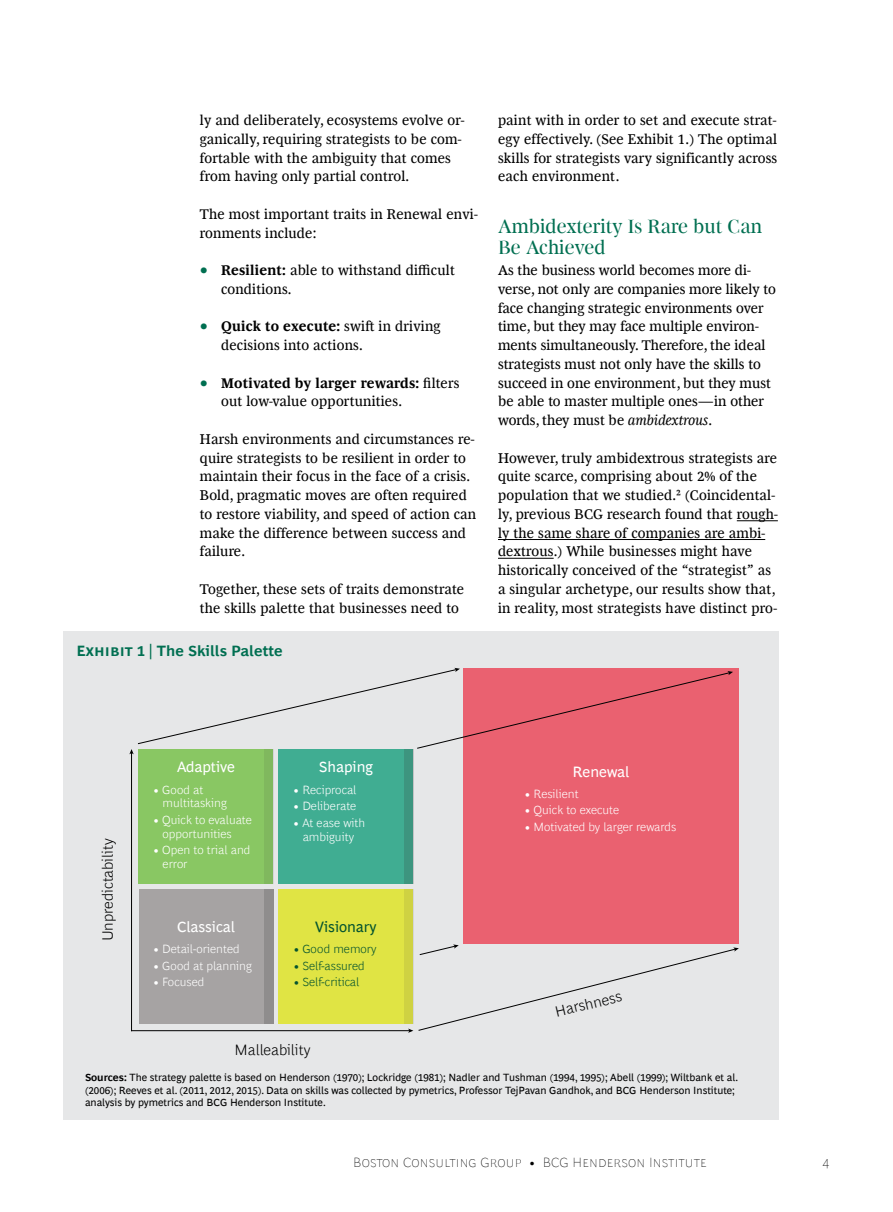
<style>
.page{position:relative;width:893px;height:1212px;background:#fff}
.page>*{position:absolute;margin:0;border:0;box-sizing:border-box;transform-origin:0 0}
.t1{font:19.5px/20.2px "Henderson BCG Serif Head";letter-spacing:.005em;color:#006f51}
.t2{font:300 15.15px "Henderson BCG Sans";color:#000}
.t3{font:15.15px "Henderson BCG Sans";color:#fff}
.t4{font:15.15px "Henderson BCG Sans";color:#05542f}
.t5{font:700 15px "Henderson BCG Sans";letter-spacing:.005em;color:#006f51}
.t6{font:14.25px/18.8px "Henderson BCG Serif";letter-spacing:.015em;color:#000}
.t7{font:100 13.5px "Henderson BCG Sans";letter-spacing:.01em;color:#000}
.t8{font:300 12px/13.5px "Henderson BCG Sans";color:#fff}
.t9{font:300 12px "Henderson BCG Sans";color:#05542f}
.t10{font:10.5px/12.8px "Henderson BCG Sans";color:#000}
.s1{font-size:18px;color:#006f51}
.s2{font-weight:700}
.s3{font-style:italic}
</style>
<div class="page">
<hr style="left:737px;top:520px;width:41px;height:1px;background:#000">
<hr style="left:498px;top:539px;width:267px;height:1px;background:#000">
<hr style="left:498px;top:558px;width:56px;height:1px;background:#000">
<div style="left:64px;top:632px;width:714px;height:487px;background:#e6e7e8"></div>
<div style="left:138px;top:749px;width:135px;height:135px;background:#89c763"></div>
<div style="left:279px;top:749px;width:134px;height:135px;background:#40ad92"></div>
<div style="left:139px;top:889px;width:134px;height:134px;background:#a6a3a3"></div>
<div style="left:279px;top:889px;width:134px;height:134px;background:#e0e444"></div>
<div style="left:463px;top:668px;width:276px;height:276px;background:#ea6170"></div>
<hr style="left:131px;top:753px;width:1px;height:278px;background:#000">
<hr style="left:132px;top:1030px;width:278px;height:1px;background:#000">
<svg style="left:408px;top:1028px;width:5px;height:5px"></svg>
<svg style="left:419px;top:944px;width:320px;height:87px"></svg>
<svg style="left:129px;top:668px;width:604px;height:86px"></svg>
<div style="left:264px;top:749px;width:9px;height:135px;background:#80b85e"></div>
<div style="left:404px;top:889px;width:9px;height:134px;background:#cfd242"></div>
<div style="left:404px;top:749px;width:9px;height:135px;background:#3d957f"></div>
<div style="left:264px;top:889px;width:9px;height:134px;background:#8f8d8d"></div>
<p class="t6" style="left:200px;top:110px;width:266px">ly and deliberately, ecosystems evolve or&shy;ganically, requiring strategists to be com&shy;fortable with the ambiguity that comes from having only partial control.</p>
<p class="t6" style="left:200px;top:203px;width:279px">The most important traits in Renewal envi&shy;ronments include:</p>
<p class="t6" style="left:221px;top:260px;width:235px;text-indent:-21px"><span class="s1">•</span> <span class="s2">Resilient:</span> able to withstand difficult conditions.</p>
<p class="t6" style="left:221px;top:316px;width:221px;text-indent:-21px"><span class="s1">•</span> <span class="s2">Quick to execute:</span> swift in driving decisions into actions.</p>
<p class="t6" style="left:221px;top:372px;width:240px;text-indent:-21px"><span class="s1">•</span> <span class="s2">Motivated by larger rewards:</span> filters out low-value opportunities.</p>
<p class="t6" style="left:200px;top:428px;width:278px">Harsh environments and circumstances re&shy;quire strategists to be resilient in order to maintain their focus in the face of a crisis.<br>Bold, pragmatic moves are often required to restore viability, and speed of action can make the difference between success and failure.</p>
<p class="t6" style="left:200px;top:578px;width:266px">Together, these sets of traits demonstrate the skills palette that businesses need to</p>
<p class="t5" style="left:77px;top:639px;width:208px">Exhibit 1 | The Skills Palette</p>
<p class="t6" style="left:498px;top:110px;width:281px;text-align:justify">paint with in order to set and execute strat&shy;egy effectively. (See Exhibit 1.) The optimal skills for strategists vary significantly across each environment.</p>
<h1 class="t1" style="left:498px;top:215px;width:265px">Ambidexterity Is Rare but Can<br>Be Achieved</h1>
<p class="t6" style="left:498px;top:260px;width:279px">As the business world becomes more di&shy;verse, not only are companies more likely to face changing strategic environments over time, but they may face multiple environ&shy;ments simultaneously. Therefore, the ideal strategists must not only have the skills to succeed in one environment, but they must be able to master multiple ones—in other words, they must be <span class="s3">ambidextrous</span>.</p>
<p class="t6" style="left:498px;top:447px;width:281px">However, truly ambidextrous strategists are quite scarce, comprising about 2% of the population that we studied.² (Coincidental&shy;ly, previous BCG research found that rough&shy;ly the same share of companies are ambi&shy;dextrous.) While businesses might have historically conceived of the “strategist” as a singular archetype, our results show that, in reality, most strategists have distinct pro-</p>
<p class="t2" style="left:97px;top:941px;width:104px;rotate:-90deg">Unpredictability</p>
<p class="t3" style="left:177px;top:756px;width:59px">Adaptive</p>
<p class="t3" style="left:319px;top:756px;width:56px">Shaping</p>
<p class="t8" style="left:163px;top:782px;width:66px;text-indent:-9px">• Good at multitasking</p>
<p class="t8" style="left:163px;top:812px;width:91px;text-indent:-9px">• Quick to evaluate opportunities</p>
<p class="t8" style="left:163px;top:842px;width:89px;text-indent:-9px">• Open to trial and error</p>
<p class="t8" style="left:294px;top:782px;width:64px">• Reciprocal</p>
<p class="t8" style="left:294px;top:799px;width:64px">• Deliberate</p>
<p class="t8" style="left:294px;top:815px;width:73px;text-align:center">• At ease with ambiguity</p>
<p class="t3" style="left:177px;top:915px;width:59px">Classical</p>
<p class="t4" style="left:315px;top:915px;width:63px">Visionary</p>
<p class="t8" style="left:154px;top:941px;width:88px">• Detail-oriented</p>
<p class="t8" style="left:154px;top:958px;width:100px">• Good at planning</p>
<p class="t8" style="left:154px;top:974px;width:52px">• Focused</p>
<p class="t9" style="left:294px;top:940px;width:84px">• Good memory</p>
<p class="t9" style="left:294px;top:957px;width:72px">• Self-assured</p>
<p class="t9" style="left:294px;top:973px;width:67px">• Self-critical</p>
<p class="t2" style="left:235px;top:1038px;width:77px">Malleability</p>
<p class="t3" style="left:573px;top:761px;width:58px">Renewal</p>
<p class="t8" style="left:525px;top:786px;width:55px">• Resilient</p>
<p class="t8" style="left:525px;top:802px;width:96px">• Quick to execute</p>
<p class="t8" style="left:525px;top:819px;width:153px">• Motivated by larger rewards</p>
<p class="t2" style="left:553px;top:1001px;width:70px;rotate:-13deg">Harshness</p>
<p class="t10" style="left:85px;top:1070px;width:654px"><span class="s2">Sources:</span> The strategy palette is based on Henderson (1970); Lockridge (1981); Nadler and Tushman (1994, 1995); Abell (1999); Wiltbank et al. (2006); Reeves et al. (2011, 2012, 2015). Data on skills was collected by pymetrics, Professor TejPavan Gandhok, and BCG Henderson Institute; analysis by pymetrics and BCG Henderson Institute.</p>
<p class="t7" style="left:353px;top:1152px;width:355px">Boston Consulting Group • BCG Henderson Institute</p>
<p class="t7" style="left:822px;top:1152px;width:9px">4</p>
</div>
